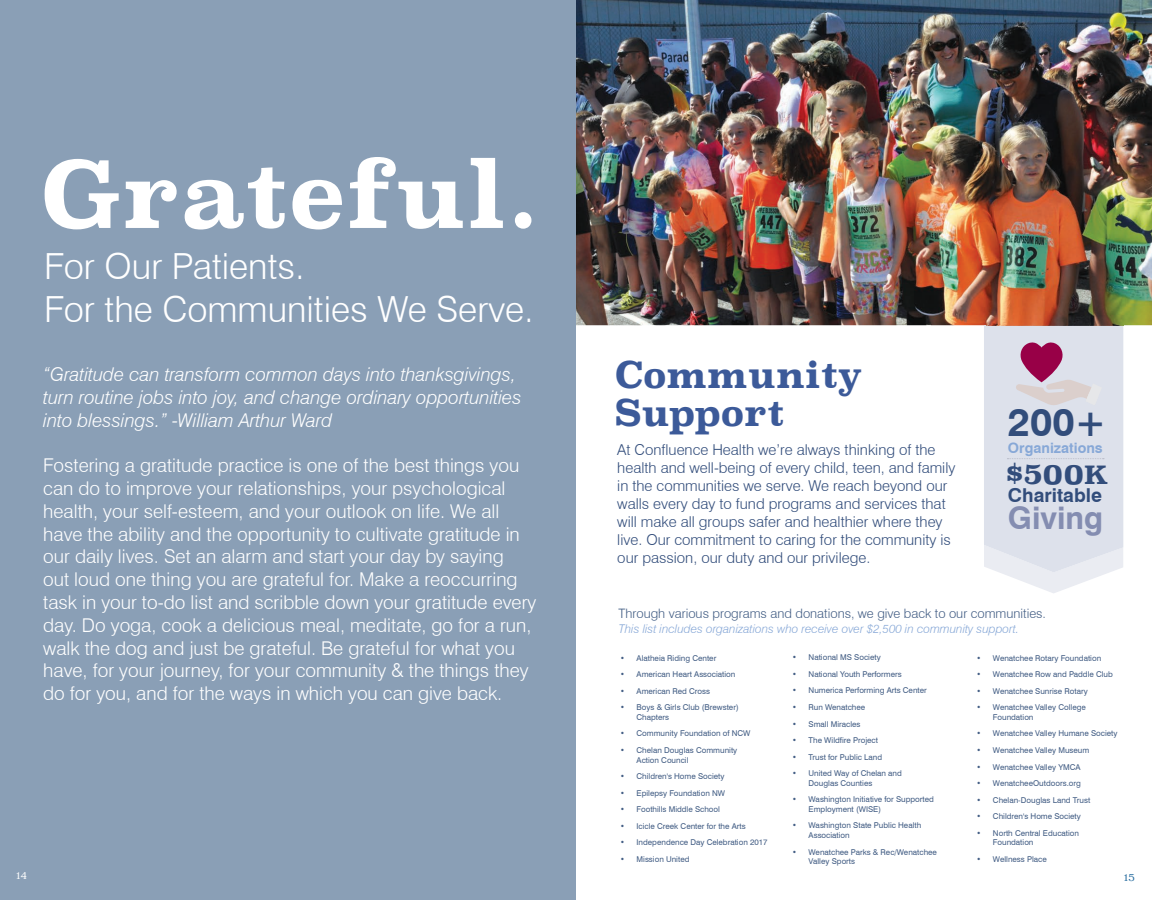
<style>
.page{position:relative;width:1152px;height:900px;background:#fff}
.page>*{position:absolute;margin:0;border:0;box-sizing:border-box;transform-origin:0 0}
.t1{font:700 91px "Superclarendon";letter-spacing:.01em;color:#fff}
.t2{font:700 39.3px "Swiss 721 BT";color:#324d7b}
.t3{font:300 36px/43.2px "Swiss 721 BT";color:#fff}
.t4{font:700 36px/38px "Superclarendon";color:#3c5a99}
.t5{font:700 31.2px "Swiss 721 BT";color:#848db1}
.t6{font:700 28.4px "Superclarendon";color:#324d7b}
.t7{font:700 19.2px "Swiss 721 BT";color:#324d7b}
.t8{font:300 19px/22.8px "Swiss 721 BT";color:#fff}
.t9{font:italic 300 19px/22.8px "Swiss 721 BT";color:#fff}
.t10{font:300 15px/18px "Swiss 721 BT";color:#324d7b}
.t11{font:700 14.3px "Swiss 721 BT";color:#87a8d7}
.t12{font:300 13px "Swiss 721 BT";color:#425d84}
.t13{font:italic 300 12px "Swiss 721 BT";color:#87a8d7}
.t14{font:300 10px "Superclarendon";color:#fff}
.t15{font:300 10px "Superclarendon";color:#21689c}
.t16{font:8px/9.6px "Swiss 721 BT";color:#425d84}
.s1{font-size:25.1px}
</style>
<div class="page">
<img style="left:576px;top:0;width:576px;height:325px">
<div style="left:0;top:0;width:576px;height:900px;background:#8a9fb6"></div>
<svg style="left:984px;top:325px;width:139px;height:268px"></svg>
<h1 class="t1" style="left:41px;top:127px;width:500px">Grateful.</h1>
<h3 class="t3" style="left:44px;top:244px;width:491px">For Our Patients.<br>For the Communities We Serve.</h3>
<h3 class="t9" style="left:43px;top:363px;width:480px">“Gratitude can transform common days into thanksgivings, turn routine jobs into joy, and change ordinary opportunities into blessings.” -William Arthur Ward</h3>
<p class="t8" style="left:43px;top:454px;width:495px">Fostering a gratitude practice is one of the best things you can do to improve your relationships, your psychological health, your self-esteem, and your outlook on life. We all have the ability and the opportunity to cultivate gratitude in our daily lives. Set an alarm and start your day by saying<br>out loud one thing you are grateful for. Make a reoccurring task in your to-do list and scribble down your gratitude every day. Do yoga, cook a delicious meal, meditate, go for a run, walk the dog and just be grateful. Be grateful for what you have, for your journey, for your community &amp; the things they do for you, and for the ways in which you can give back.</p>
<h3 class="t4" style="left:615px;top:358px;width:249px">Community<br>Support</h3>
<p class="t10" style="left:617px;top:441px;width:340px">At Confluence Health we’re always thinking of the health and well-being of every child, teen, and family in the communities we serve. We reach beyond our walls every day to fund programs and services that will make all groups safer and healthier where they live. Our commitment to caring for the community is our passion, our duty and our privilege.</p>
<h2 class="t2" style="left:1008px;top:398px;width:100px">200 +</h2>
<h3 class="t11" style="left:1008px;top:439px;width:96px">Organizations</h3>
<h3 class="t7" style="left:1008px;top:483px;width:96px">Charitable</h3>
<h3 class="t5" style="left:1008px;top:499px;width:97px">Giving</h3>
<h3 class="t6" style="left:1006px;top:452px;width:104px">$500<span class="s1">K</span></h3>
<h3 class="t12" style="left:618px;top:605px;width:429px">Through various programs and donations, we give back to our communities.</h3>
<h3 class="t13" style="left:618px;top:622px;width:402px">This list includes organizations who receive over $2,500 in community support.</h3>
<p class="t16" style="left:976px;top:653px;width:126px">• Wenatchee Rotary Foundation</p>
<p class="t16" style="left:976px;top:670px;width:138px">• Wenatchee Row and Paddle Club</p>
<p class="t16" style="left:976px;top:686px;width:113px">• Wenatchee Sunrise Rotary</p>
<p class="t16" style="left:993px;top:703px;width:94px;text-indent:-17px">• Wenatchee Valley College<br>Foundation</p>
<p class="t16" style="left:976px;top:729px;width:143px">• Wenatchee Valley Humane Society</p>
<p class="t16" style="left:976px;top:745px;width:114px">• Wenatchee Valley Museum</p>
<p class="t16" style="left:976px;top:762px;width:106px">• Wenatchee Valley YMCA</p>
<p class="t16" style="left:976px;top:778px;width:106px">• WenatcheeOutdoors.org</p>
<p class="t16" style="left:976px;top:795px;width:115px">• Chelan-Douglas Land Trust</p>
<p class="t16" style="left:976px;top:811px;width:106px">• Children's Home Society</p>
<p class="t16" style="left:993px;top:828px;width:88px;text-indent:-17px">• North Central Education<br>Foundation</p>
<p class="t16" style="left:976px;top:854px;width:72px">• Wellness Place</p>
<p class="t16" style="left:792px;top:653px;width:90px">• National MS Society</p>
<p class="t16" style="left:792px;top:669px;width:111px">• National Youth Performers</p>
<p class="t16" style="left:792px;top:686px;width:136px">• Numerica Performing Arts Center</p>
<p class="t16" style="left:792px;top:702px;width:75px">• Run Wenatchee</p>
<p class="t16" style="left:792px;top:719px;width:70px">• Small Miracles</p>
<p class="t16" style="left:792px;top:735px;width:88px">• The Wildfire Project</p>
<p class="t16" style="left:792px;top:752px;width:92px">• Trust for Public Land</p>
<p class="t16" style="left:809px;top:768px;width:95px;text-indent:-17px">• United Way of Chelan and<br>Douglas Counties</p>
<p class="t16" style="left:809px;top:795px;width:127px;text-indent:-17px">• Washington Initiative for Supported<br>Employment (WISE)</p>
<p class="t16" style="left:809px;top:821px;width:114px;text-indent:-17px">• Washington State Public Health<br>Association</p>
<p class="t16" style="left:809px;top:847px;width:130px;text-indent:-17px">• Wenatchee Parks &amp; Rec/Wenatchee<br>Valley Sports</p>
<p class="t16" style="left:620px;top:653px;width:98px">• Alatheia Riding Center</p>
<p class="t16" style="left:620px;top:670px;width:117px">• American Heart Association</p>
<p class="t16" style="left:620px;top:686px;width:92px">• American Red Cross</p>
<p class="t16" style="left:637px;top:703px;width:104px;text-indent:-17px">• Boys &amp; Girls Club (Brewster)<br>Chapters</p>
<p class="t16" style="left:620px;top:729px;width:132px">• Community Foundation of NCW</p>
<p class="t16" style="left:637px;top:745px;width:102px;text-indent:-17px">• Chelan Douglas Community<br>Action Council</p>
<p class="t16" style="left:620px;top:771px;width:106px">• Children's Home Society</p>
<p class="t16" style="left:620px;top:788px;width:107px">• Epilepsy Foundation NW</p>
<p class="t16" style="left:620px;top:805px;width:101px">• Foothills Middle School</p>
<p class="t16" style="left:620px;top:821px;width:127px">• Icicle Creek Center for the Arts</p>
<p class="t16" style="left:620px;top:838px;width:149px">• Independence Day Celebration 2017</p>
<p class="t16" style="left:620px;top:854px;width:71px">• Mission United</p>
<p class="t14" style="left:16px;top:869px;width:12px">14</p>
<p class="t15" style="left:1124px;top:871px;width:12px">15</p>
</div>
